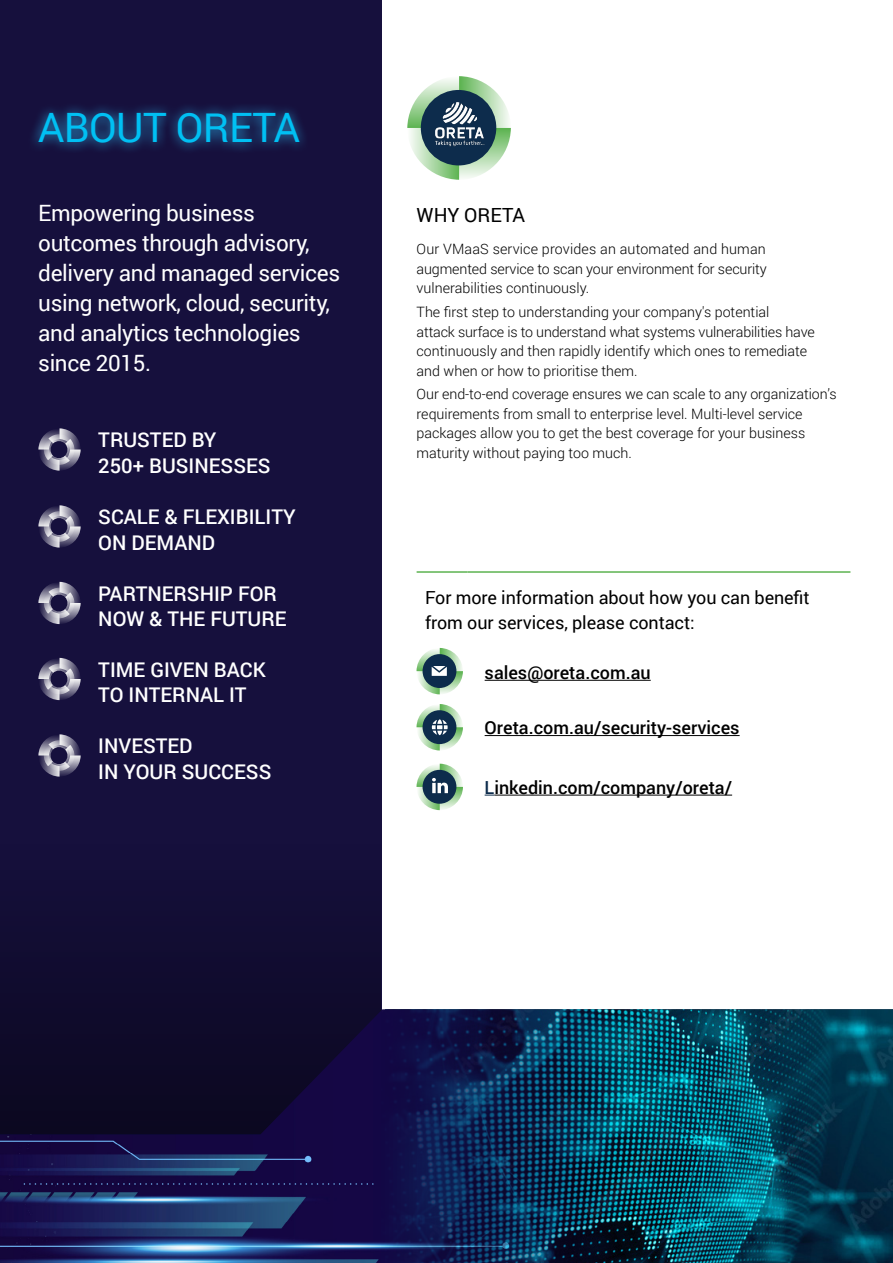
<style>
.page{position:relative;width:893px;height:1263px;background:#fff}
.page>*{position:absolute;margin:0;border:0;box-sizing:border-box;transform-origin:0 0}
.t1{font:40.5px "Roboto";letter-spacing:-.015em;color:#00c0f3}
.t2{font:22.5px/30px "Roboto";letter-spacing:-.015em;color:#fff}
.t3{font:500 20.25px/25.5px "Roboto";color:#fff}
.t4{font:19.5px "Roboto";color:#000}
.t5{font:500 18px "Roboto";color:#000}
.t6{font:18px/25.5px "Roboto";letter-spacing:-.005em;color:#000}
.t7{font:300 14.25px/19.5px "Roboto";color:#000}
.s1{color:#0d2c4c}
</style>
<div class="page">
<div style="left:0;top:0;width:381px;height:1263px;background:#16103d"></div>
<img style="left:632px;top:1009px;width:261px;height:254px">
<img style="left:0;top:1009px;width:632px;height:254px">
<svg style="left:38px;top:428px;width:43px;height:43px"></svg>
<svg style="left:38px;top:505px;width:43px;height:43px"></svg>
<svg style="left:38px;top:582px;width:43px;height:42px"></svg>
<svg style="left:38px;top:658px;width:43px;height:42px"></svg>
<svg style="left:38px;top:734px;width:43px;height:43px"></svg>
<svg style="left:33px;top:106px;width:271px;height:44px"></svg>
<hr style="left:417px;top:571px;width:51px;height:2px;background:#5cb350">
<hr style="left:468px;top:571px;width:382px;height:2px;background:#5cb350">
<hr style="left:485px;top:680px;width:166px;height:1px;background:#000">
<hr style="left:485px;top:735px;width:255px;height:1px;background:#000">
<hr style="left:494px;top:795px;width:238px;height:1px;background:#000">
<svg style="left:416px;top:648px;width:47px;height:46px"></svg>
<svg style="left:416px;top:704px;width:47px;height:47px"></svg>
<svg style="left:416px;top:763px;width:47px;height:47px"></svg>
<svg style="left:407px;top:76px;width:104px;height:104px"></svg>
<img style="left:416px;top:80px;width:87px;height:87px">
<h1 class="t1" style="left:38px;top:100px;width:263px">ABOUT ORETA</h1>
<h2 class="t2" style="left:38px;top:197px;width:303px">Empowering business outcomes through advisory, delivery and managed services using network, cloud, security, and analytics technologies since 2015.</h2>
<h3 class="t3" style="left:98px;top:427px;width:174px">TRUSTED BY<br>250+ BUSINESSES</h3>
<h3 class="t3" style="left:98px;top:504px;width:199px">SCALE &amp; FLEXIBILITY<br>ON DEMAND</h3>
<h3 class="t3" style="left:98px;top:580px;width:190px">PARTNERSHIP FOR<br>NOW &amp; THE FUTURE</h3>
<h3 class="t3" style="left:98px;top:656px;width:169px">TIME GIVEN BACK<br>TO INTERNAL IT</h3>
<h3 class="t3" style="left:98px;top:733px;width:175px">INVESTED<br>IN YOUR SUCCESS</h3>
<h3 class="t4" style="left:417px;top:201px;width:110px">WHY ORETA</h3>
<p class="t7" style="left:417px;top:239px;width:352px;text-align:justify">Our VMaaS service provides an automated and human augmented service to scan your environment for security vulnerabilities continuously.</p>
<p class="t7" style="left:417px;top:302px;width:400px">The first step to understanding your company's potential<br>attack surface is to understand what systems vulnerabilities have continuously and then rapidly identify which ones to remediate and when or how to prioritise them.</p>
<p class="t7" style="left:417px;top:384px;width:422px">Our end-to-end coverage ensures we can scale to any organization’s requirements from small to enterprise level. Multi-level service packages allow you to get the best coverage for your business maturity without paying too much.</p>
<p class="t6" style="left:425px;top:584px;width:386px">For more information about how you can benefit from our services, please contact:</p>
<p class="t5" style="left:485px;top:660px;width:168px">sales@oreta.com.au</p>
<p class="t5" style="left:485px;top:715px;width:256px">Oreta.com.au/security-services</p>
<p class="t5" style="left:485px;top:775px;width:249px"><span class="s1">L</span>inkedin.com/company/oreta/</p>
</div>
